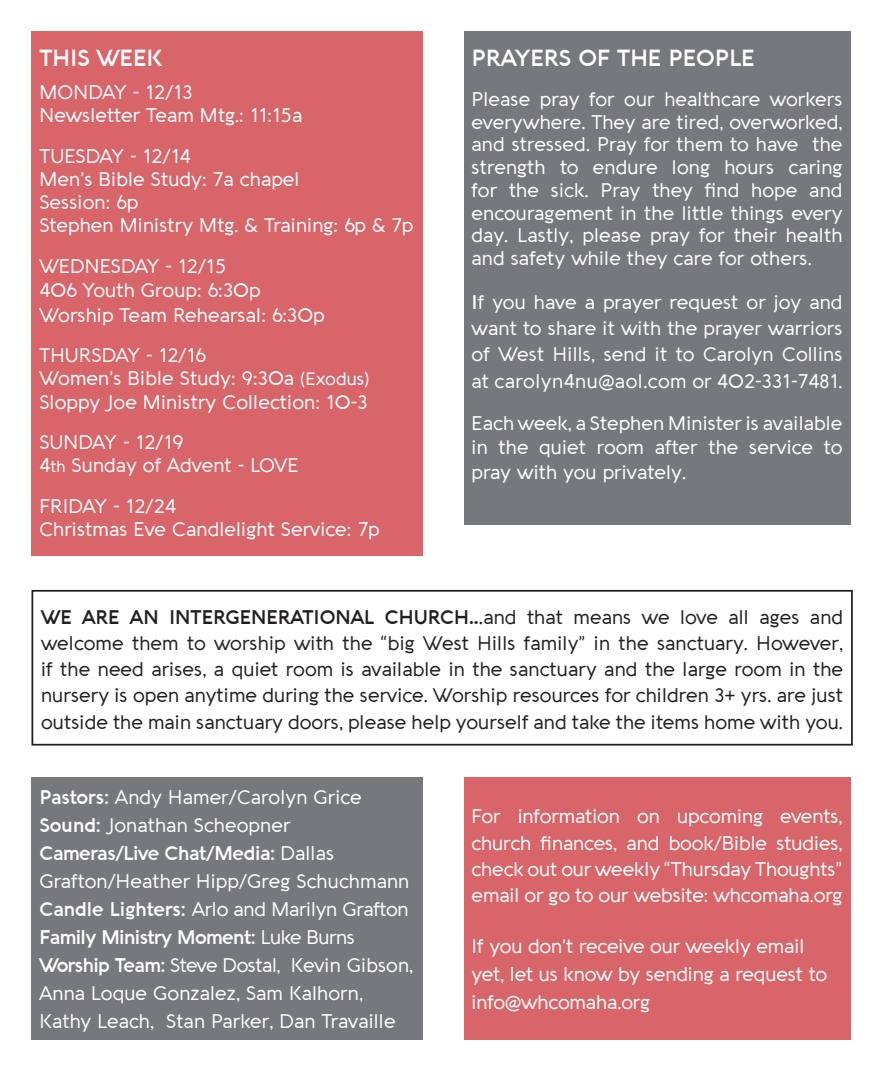
<style>
.page{position:relative;width:882px;height:1071px;background:#fff}
.page>*{position:absolute;margin:0;border:0;box-sizing:border-box;transform-origin:0 0}
.t1{font:600 22.75px "Aquawax";color:#fff}
.t2{font:19.25px/28px "Aquawax";color:#fff}
.t3{font:19.25px/26.2px "Aquawax";color:#231f20;text-align:justify}
.s1{font-size:17.5px}
.s2{font-size:15.75px}
.s3{font-weight:600}
.s4{font-weight:600;font-size:21px}
.s5{font-size:21px}
</style>
<div class="page">
<div style="left:32px;top:32px;width:391px;height:524px;background:#d76569"></div>
<div style="left:32px;top:777px;width:391px;height:263px;background:#77787c"></div>
<div style="left:464px;top:32px;width:386px;height:493px;background:#77787c"></div>
<div style="left:32px;top:590px;width:821px;height:156px;border:2px solid #231f20"></div>
<div style="left:464px;top:777px;width:386px;height:263px;background:#d76569"></div>
<p class="t1" style="left:39px;top:44px;width:124px">THIS WEEK</p>
<p class="t2" style="left:39px;top:81px;width:265px;line-height:23.1px">MONDAY - 12/13<br>Newsletter Team Mtg.: 11:15a</p>
<p class="t2" style="left:39px;top:144px;width:376px;line-height:23.1px">TUESDAY - 12/14<br>Men’s Bible Study: 7a chapel<br>Session: 6p<br>Stephen Ministry Mtg. &amp; Training: 6p &amp; 7p</p>
<p class="t2" style="left:39px;top:254px;width:287px;line-height:24.5px">WEDNESDAY - 12/15<br>406 Youth Group: 6:30p<br>Worship Team Rehearsal: 6:30p</p>
<p class="t2" style="left:39px;top:344px;width:332px;line-height:23.1px">THURSDAY - 12/16<br>Women’s Bible Study: 9:30a <span class="s1">(Exodus)<br></span>Sloppy Joe Ministry Collection: 10-3</p>
<p class="t2" style="left:39px;top:431px;width:261px;line-height:23.1px">SUNDAY - 12/19<br>4<span class="s2">th</span> Sunday of Advent - LOVE</p>
<p class="t2" style="left:39px;top:494px;width:342px;line-height:23.1px">FRIDAY - 12/24<br>Christmas Eve Candlelight Service: 7p</p>
<p class="t1" style="left:472px;top:44px;width:285px">PRAYERS OF THE PEOPLE</p>
<p class="t2" style="left:472px;top:88px;width:373px;line-height:22.8px;text-align:justify">Please pray for our healthcare workers everywhere. They are tired, overworked, and stressed. Pray for them to have the strength to endure long hours caring for the sick. Pray they find hope and encouragement in the little things every day. Lastly, please pray for their health and safety while they care for others.</p>
<p class="t2" style="left:472px;top:289px;width:373px;line-height:26.2px;text-align:justify"><span class="s3">I</span>f you have a prayer request or joy and want to share it with the prayer warriors of West Hills, send it to Carolyn Collins at carolyn4nu@aol.com or 402-331-7481.</p>
<p class="t2" style="left:472px;top:410px;width:373px;line-height:24.5px;text-align:justify">Each week, a Stephen Minister is available in the quiet room after the service to pray with you privately.</p>
<p class="t3" style="left:41px;top:604px;width:804px"><span class="s3">WE ARE AN INTERGENERATIONAL CHURCH</span><span class="s4">..</span><span class="s5">.</span>and that means we love all ages and welcome them to worship with the “big West Hills family” in the sanctuary. However, if the need arises, a quiet room is available in the sanctuary and the large room in the nursery is open anytime during the service. Worship resources for children 3+ yrs. are just outside the main sanctuary doors, please help yourself and take the items home with you.</p>
<p class="t2" style="left:39px;top:783px;width:375px"><span class="s3">Pastors:</span> Andy Hamer/Carolyn Grice <span class="s3">Sound:</span> Jonathan Scheopner <span class="s3">Cameras/Live Chat/Media:</span> Dallas Grafton/Heather Hipp/Greg Schuchmann <span class="s3">Candle Lighters:</span> Arlo and Marilyn Grafton <span class="s3">Family Ministry Moment:</span> Luke Burns <span class="s3">Worship Team:</span> Steve Dostal, Kevin Gibson, Anna Loque Gonzalez, Sam Kalhorn, Kathy Leach, Stan Parker, Dan Travaille</p>
<p class="t2" style="left:472px;top:803px;width:373px;line-height:26.2px;text-align:justify">For information on upcoming events, church finances, and book/Bible studies, check out our weekly “Thursday Thoughts” email or go to our website: whcomaha.org</p>
<p class="t2" style="left:472px;top:932px;width:357px">If you don’t receive our weekly email yet, let us know by sending a request to info@whcomaha.org</p>
</div>
